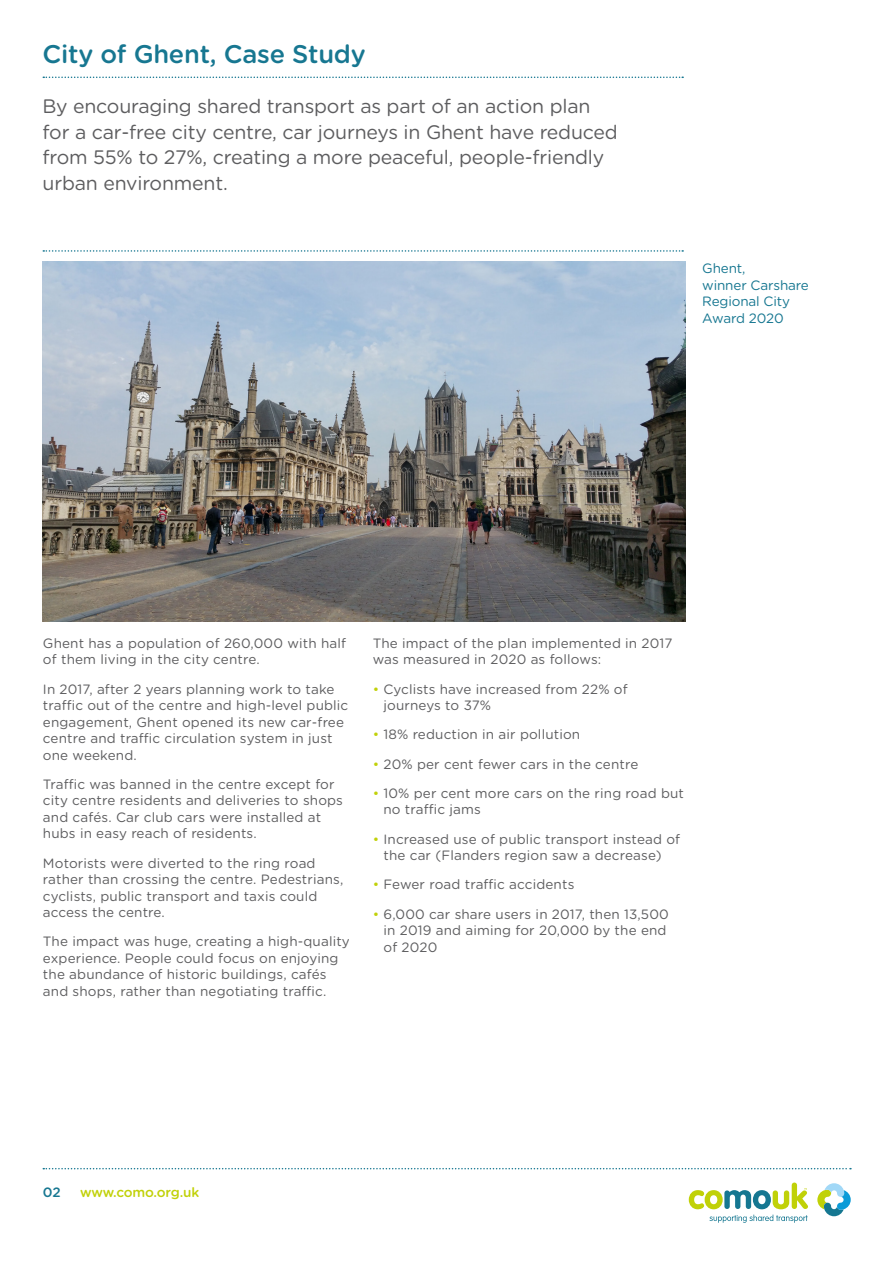
<style>
.page{position:relative;width:893px;height:1263px;background:#fff}
.page>*{position:absolute;margin:0;border:0;box-sizing:border-box;transform-origin:0 0}
.t1{font:500 25.5px "Gotham Rounded";letter-spacing:-.01em;color:#177791}
.t2{font:19.5px/25.5px "Gotham Rounded";letter-spacing:-.01em;color:#5d5d5f}
.t3{font:13.5px/16.5px "Gotham Rounded";letter-spacing:.01em;color:#5d5d5f}
.t4{font:13.5px/16.5px "Gotham Rounded";letter-spacing:-.01em;color:#177791}
.t5{font:500 13.5px "Gotham Rounded";letter-spacing:-.015em;color:#c1d109}
.t6{font:500 13.5px "Gotham Rounded";color:#177791}
.s1{color:#c1d109}
</style>
<div class="page">
<svg style="left:43px;top:1168px;width:808px;height:1px"></svg>
<svg style="left:43px;top:250px;width:640px;height:2px"></svg>
<svg style="left:43px;top:77px;width:640px;height:1px"></svg>
<svg style="left:817px;top:1183px;width:34px;height:33px"></svg>
<svg style="left:689px;top:1182px;width:119px;height:41px"></svg>
<img style="left:43px;top:262px;width:642px;height:360px">
<h1 class="t1" style="left:43px;top:36px;width:325px">City of Ghent, Case Study</h1>
<h2 class="t2" style="left:43px;top:93px;width:577px">By encouraging shared transport as part of an action plan for a car-free city centre, car journeys in Ghent have reduced from 55% to 27%, creating a more peaceful, people-friendly urban environment.</h2>
<p class="t4" style="left:702px;top:260px;width:108px">Ghent,<br>winner Carshare<br>Regional City<br>Award 2020</p>
<p class="t3" style="left:43px;top:634px;width:305px">Ghent has a population of 260,000 with half of them living in the city centre.</p>
<p class="t3" style="left:43px;top:680px;width:307px">In 2017, after 2 years planning work to take traffic out of the centre and high-level public engagement, Ghent opened its new car-free centre and traffic circulation system in just one weekend.</p>
<p class="t3" style="left:43px;top:775px;width:302px">Traffic was banned in the centre except for city centre residents and deliveries to shops and cafés. Car club cars were installed at hubs in easy reach of residents.</p>
<p class="t3" style="left:43px;top:854px;width:302px">Motorists were diverted to the ring road rather than crossing the centre. Pedestrians, cyclists, public transport and taxis could access the centre.</p>
<p class="t3" style="left:43px;top:933px;width:308px">The impact was huge, creating a high-quality experience. People could focus on enjoying the abundance of historic buildings, cafés and shops, rather than negotiating traffic.</p>
<p class="t3" style="left:373px;top:634px;width:301px">The impact of the plan implemented in 2017 was measured in 2020 as follows:</p>
<p class="t3" style="left:383px;top:680px;width:246px;text-indent:-11px"><span class="s1">•</span> Cyclists have increased from 22% of journeys to 37%</p>
<p class="t3" style="left:373px;top:726px;width:209px"><span class="s1">•</span> 18% reduction in air pollution</p>
<p class="t3" style="left:373px;top:755px;width:267px"><span class="s1">•</span> 20% per cent fewer cars in the centre</p>
<p class="t3" style="left:383px;top:784px;width:302px;text-indent:-11px"><span class="s1">•</span> 10% per cent more cars on the ring road but no traffic jams</p>
<p class="t3" style="left:373px;top:830px;width:309px;text-align:center"><span class="s1">•</span> Increased use of public transport instead of the car (Flanders region saw a decrease)</p>
<p class="t3" style="left:373px;top:876px;width:203px"><span class="s1">•</span> Fewer road traffic accidents</p>
<p class="t3" style="left:383px;top:905px;width:287px;text-indent:-11px"><span class="s1">•</span> 6,000 car share users in 2017, then 13,500 in 2019 and aiming for 20,000 by the end of 2020</p>
<p class="t6" style="left:43px;top:1183px;width:19px">02</p>
<p class="t5" style="left:80px;top:1183px;width:121px">www.como.org.uk</p>
</div>
